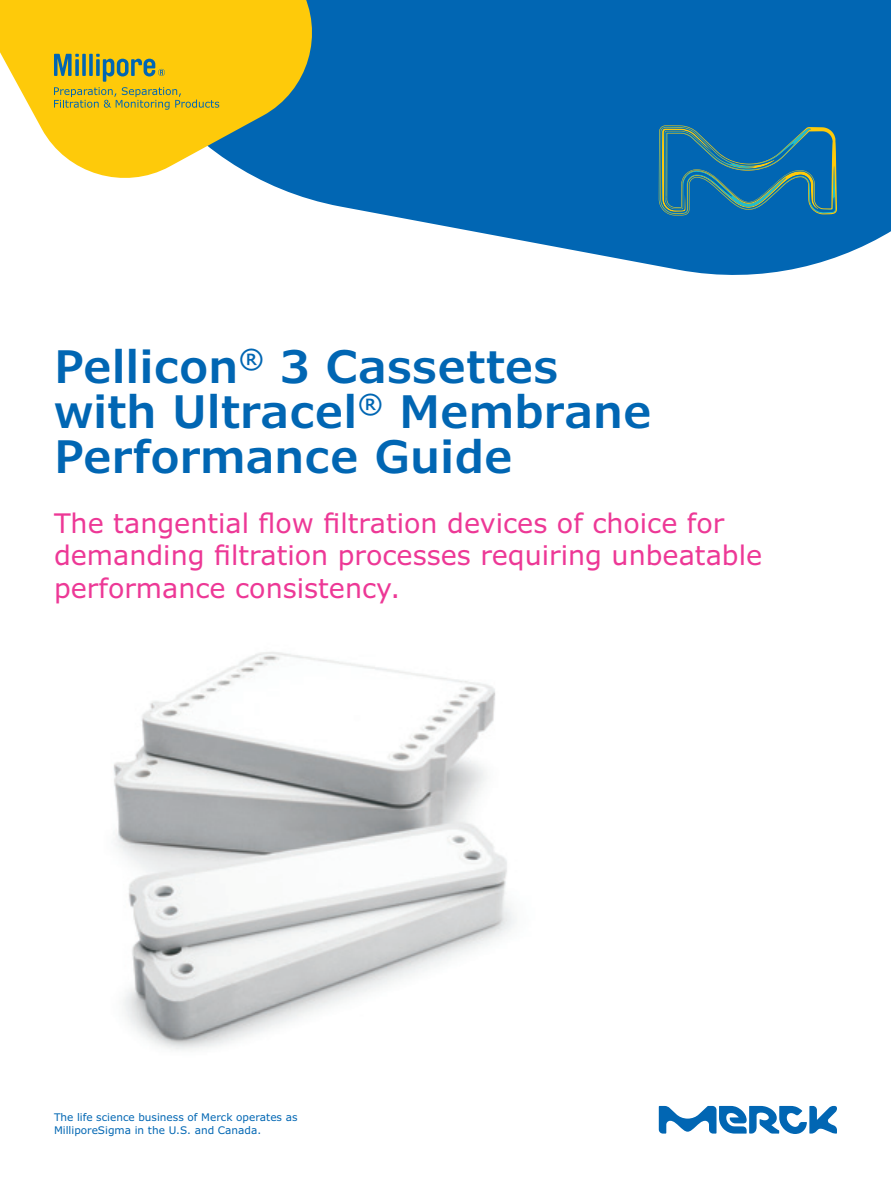
<style>
.page{position:relative;width:891px;height:1188px;background:#fff}
.page>*{position:absolute;margin:0;border:0;box-sizing:border-box;transform-origin:0 0}
.Headline_36_42{font:600 45px/45px "Verdana Pro";color:#0166b3}
.Body_Copy_9_11{font:27px/32.4px "Verdana Pro";color:#ed3896}
.Caption_7_9{font:10.5px/12.6px "Verdana Pro";color:#0166b3}
</style>
<div class="page">
<svg style="left:286px;top:0;width:605px;height:275px;background:#237abd"></svg>
<svg style="left:659px;top:125px;width:178px;height:90px;background:#1d74a2"></svg>
<svg style="left:0;top:0;width:325px;height:191px;fill:#feca0a"></svg>
<svg style="left:54px;top:54px;width:165px;height:56px;background:#cdb629"></svg>
<img style="left:113px;top:652px;width:404px;height:398px">
<div style="left:699px;top:54px;width:138px;height:22px;background:#0166b3"></div>
<svg style="left:659px;top:1106px;width:178px;height:28px"></svg>
<p class="Headline_36_42" style="left:54px;top:344px;width:599px">Pellicon<sup>®</sup> 3 Cassettes with Ultracel<sup>®</sup> Membrane<br>Performance Guide</p>
<p class="Body_Copy_9_11" style="left:54px;top:507px;width:710px">The tangential flow filtration devices of choice for demanding filtration processes requiring unbeatable performance consistency.</p>
<p class="Caption_7_9" style="left:54px;top:1111px;width:245px">The life science business of Merck operates as<br>MilliporeSigma in the U.S. and Canada.</p>
</div>
